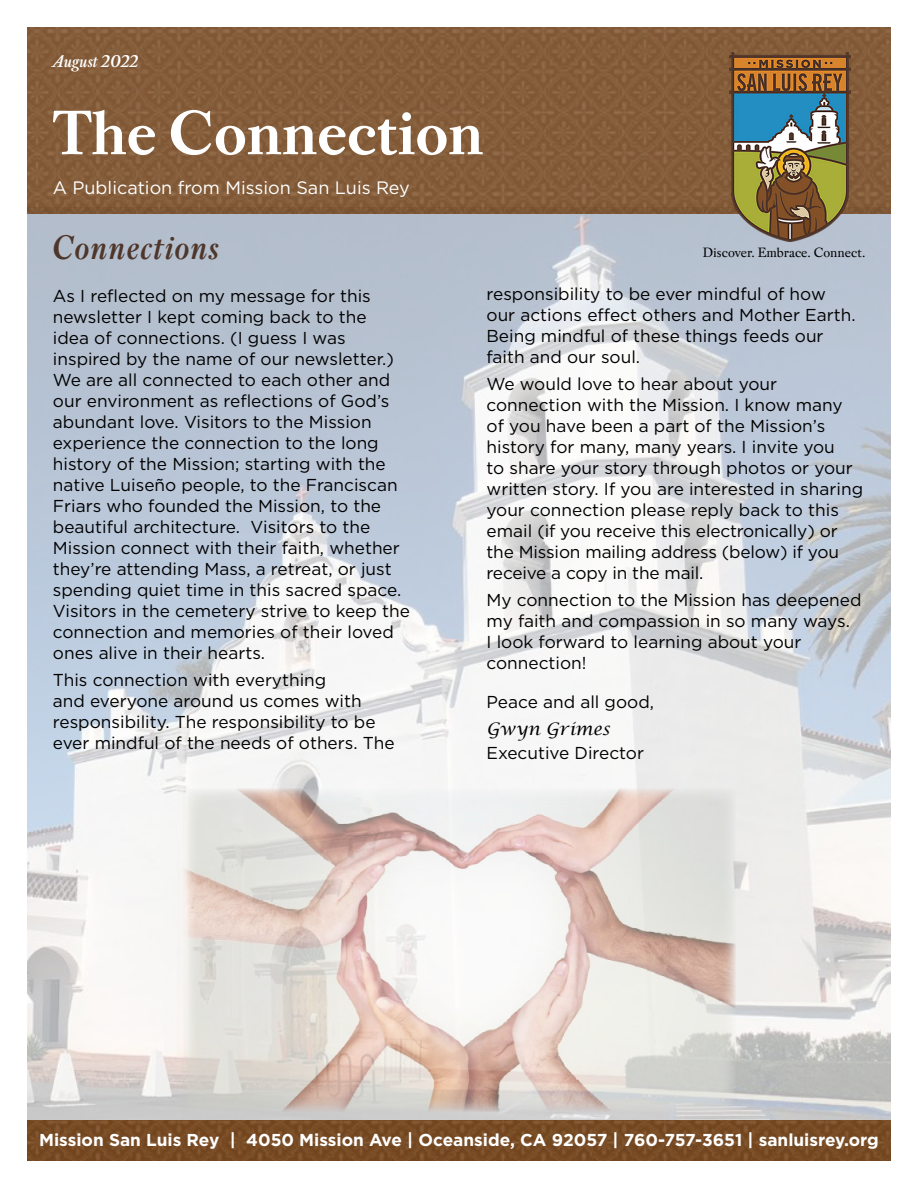
<style>
.page{position:relative;width:918px;height:1188px;background:#fff}
.page>*{position:absolute;margin:0;border:0;box-sizing:border-box;transform-origin:0 0}
.t1{font:700 66px "Pradell";color:#fff}
.t2{font:italic 600 36px "Pradell";letter-spacing:.025em;color:#4f362a}
.t3{font:18px "Gotham";color:#fff}
.t4{font:italic 600 18px "Pradell";color:#fff}
.t5{font:17.25px/21px "Gotham";color:#000}
.t6{font:700 17.25px "Gotham";color:#fff}
.t7{font:italic 17.25px "Lucida Calligraphy";color:#000}
.t8{font:14.25px "Pradell";color:#000}
</style>
<div class="page">
<img style="left:27px;top:214px;width:864px;height:906px">
<img style="left:27px;top:27px;width:864px;height:187px">
<img style="left:729px;top:53px;width:121px;height:189px">
<img style="left:27px;top:1120px;width:864px;height:41px">
<img style="left:183px;top:789px;width:552px;height:322px">
<p class="t4" style="left:53px;top:50px;width:87px">August 2022</p>
<h1 class="t1" style="left:53px;top:94px;width:432px">The Connection</h1>
<p class="t3" style="left:53px;top:176px;width:358px">A Publication from Mission San Luis Rey</p>
<h2 class="t2" style="left:53px;top:226px;width:167px">Connections</h2>
<p class="t8" style="left:703px;top:244px;width:164px">Discover. Embrace. Connect.</p>
<p class="t5" style="left:53px;top:285px;width:359px">As I reflected on my message for this newsletter I kept coming back to the<br>idea of connections. (I guess I was inspired by the name of our newsletter.)<br>We are all connected to each other and our environment as reflections of God’s abundant love. Visitors to the Mission experience the connection to the long history of the Mission; starting with the native Luiseño people, to the Franciscan Friars who founded the Mission, to the beautiful architecture. Visitors to the Mission connect with their faith, whether they’re attending Mass, a retreat, or just spending quiet time in this sacred space.<br>Visitors in the cemetery strive to keep the connection and memories of their loved ones alive in their hearts.</p>
<p class="t5" style="left:53px;top:669px;width:343px">This connection with everything<br>and everyone around us comes with responsibility. The responsibility to be ever mindful of the needs of others. The</p>
<p class="t5" style="left:487px;top:283px;width:371px">responsibility to be ever mindful of how our actions effect others and Mother Earth.<br>Being mindful of these things feeds our faith and our soul.</p>
<p class="t5" style="left:487px;top:373px;width:378px">We would love to hear about your connection with the Mission. I know many of you have been a part of the Mission’s history for many, many years. I invite you<br>to share your story through photos or your written story. If you are interested in sharing your connection please reply back to this email (if you receive this electronically) or the Mission mailing address (below) if you receive a copy in the mail.</p>
<p class="t5" style="left:487px;top:589px;width:377px">My connection to the Mission has deepened my faith and compassion in so many ways.<br>I look forward to learning about your connection!</p>
<p class="t5" style="left:487px;top:691px;width:169px">Peace and all good,</p>
<p class="t7" style="left:487px;top:719px;width:125px">Gwyn Grimes</p>
<p class="t5" style="left:487px;top:742px;width:159px">Executive Director</p>
<p class="t6" style="left:39px;top:1128px;width:841px">Mission San Luis Rey | 4050 Mission Ave | Oceanside, CA 92057 | 760-757-3651 | sanluisrey.org</p>
</div>
